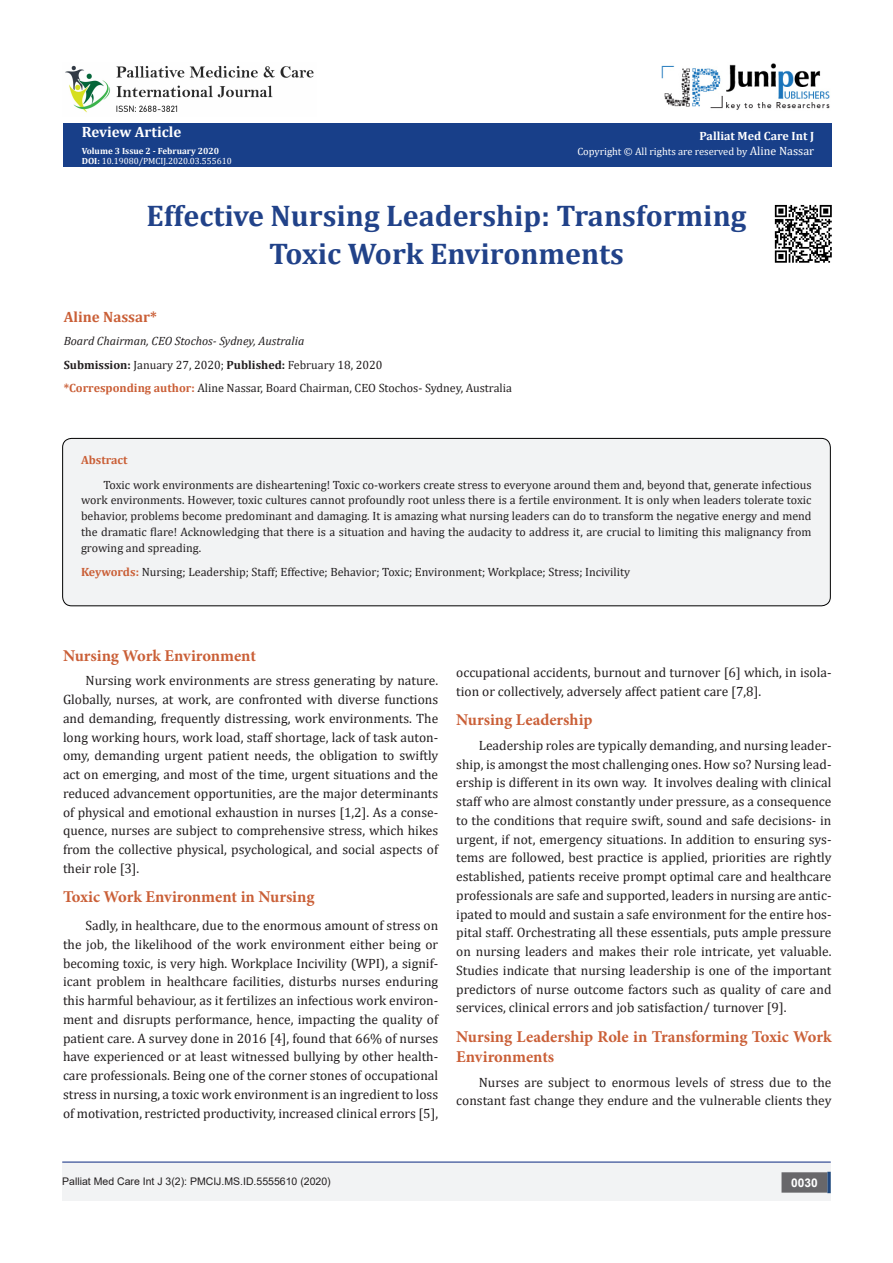
<style>
.page{position:relative;width:893px;height:1263px;background:#fff}
.page>*{position:absolute;margin:0;border:0;box-sizing:border-box;transform-origin:0 0}
.t1{font:700 30px/37.5px "Cambria";color:#214289;text-align:center}
.t2{font:700 16.5px/20.2px "Minion Pro";color:#ca5f37}
.t3{font:700 15px "Cambria";color:#fff}
.t4{font:700 15px "Cambria";color:#ca5f37}
.t5{font:13.5px/18.8px "Cambria";color:#231f20;text-align:justify}
.t6{font:12px/15.8px "Cambria";color:#231f20;text-align:justify}
.t7{font:italic 12px "Cambria";color:#231f20}
.t8{font:700 12px "Cambria";color:#fff}
.t9{font:700 12px "Cambria";color:#ca5f37}
.t10{font:700 12px "Arial";color:#fff}
.t11{font:10.5px "Arial";color:#231f20}
.t12{font:10.5px "Cambria";color:#fff}
.t13{font:9px "Cambria";color:#fff}
.t14{font:700 9px "Cambria";color:#fff}
.s1{font-weight:700}
.s2{font-size:12px}
.s3{font-weight:700;color:#ca5f37}
</style>
<div class="page">
<div style="left:64px;top:123px;width:768px;height:43px;background:#183f89"></div>
<img style="left:662px;top:63px;width:168px;height:47px">
<div style="left:62px;top:1162px;width:769px;height:39px;background:#f2f3f4"></div>
<div style="left:782px;top:1173px;width:45px;height:19px;background:#68676a"></div>
<div style="left:781px;top:1172px;width:46px;height:20px;border:2px solid #68676a"></div>
<svg style="left:827px;top:1172px;width:4px;height:21px"></svg>
<hr style="left:62px;top:1161px;width:769px;height:2px;background:#253f8e">
<img style="left:65px;top:65px;width:249px;height:48px">
<div style="left:63px;top:438px;width:767px;height:168px;background:#f2f3f4;border-radius:9px"></div>
<div style="left:62px;top:438px;width:769px;height:168px;border:1px solid #000;border-radius:9px"></div>
<img style="left:774px;top:204px;width:58px;height:59px">
<p class="t3" style="left:82px;top:121px;width:101px">Review Article</p>
<p class="t14" style="left:82px;top:144px;width:139px">Volume 3 Issue 2 - February 2020</p>
<p class="t13" style="left:82px;top:156px;width:151px"><span class="s1">DOI:</span> 10.19080/PMCIJ.2020.03.555610</p>
<p class="t8" style="left:699px;top:128px;width:116px">Palliat Med Care Int J</p>
<p class="t12" style="left:577px;top:146px;width:238px">Copyright © All rights are reserved by <span class="s2">Aline Nassar</span></p>
<p class="t1" style="left:147px;top:196px;width:601px">Effective Nursing Leadership: Transforming<br>Toxic Work Environments</p>
<p class="t4" style="left:64px;top:306px;width:95px">Aline Nassar*</p>
<p class="t7" style="left:64px;top:333px;width:242px">Board Chairman, CEO Stochos- Sydney, Australia</p>
<p class="t6" style="left:64px;top:356px;width:320px"><span class="s1">Submission:</span> January 27, 2020; <span class="s1">Published:</span> February 18, 2020</p>
<p class="t6" style="left:64px;top:380px;width:450px"><span class="s3">*Corresponding author:</span> Aline Nassar, Board Chairman, CEO Stochos- Sydney, Australia</p>
<p class="t9" style="left:81px;top:451px;width:48px">Abstract</p>
<p class="t6" style="left:81px;top:477px;width:732px;text-indent:22px">Toxic work environments are disheartening! Toxic co-workers create stress to everyone around them and, beyond that, generate infectious work environments. However, toxic cultures cannot profoundly root unless there is a fertile environment. It is only when leaders tolerate toxic behavior, problems become predominant and damaging. It is amazing what nursing leaders can do to transform the negative energy and mend the dramatic flare! Acknowledging that there is a situation and having the audacity to address it, are crucial to limiting this malignancy from growing and spreading.</p>
<p class="t6" style="left:81px;top:564px;width:551px"><span class="s3">Keywords:</span> Nursing; Leadership; Staff; Effective; Behavior; Toxic; Environment; Workplace; Stress; Incivility</p>
<p class="t2" style="left:63px;top:645px;width:195px">Nursing Work Environment</p>
<p class="t5" style="left:63px;top:671px;width:377px;text-indent:22px">Nursing work environments are stress generating by nature.<br>Globally, nurses, at work, are confronted with diverse functions and demanding, frequently distressing, work environments. The long working hours, work load, staff shortage, lack of task auton&shy;omy, demanding urgent patient needs, the obligation to swiftly act on emerging, and most of the time, urgent situations and the reduced advancement opportunities, are the major determinants of physical and emotional exhaustion in nurses [1,2]. As a conse&shy;quence, nurses are subject to comprehensive stress, which hikes from the collective physical, psychological, and social aspects of their role [3].</p>
<p class="t2" style="left:63px;top:887px;width:253px">Toxic Work Environment in Nursing</p>
<p class="t5" style="left:63px;top:916px;width:377px;text-indent:22px">Sadly, in healthcare, due to the enormous amount of stress on the job, the likelihood of the work environment either being or becoming toxic, is very high. Workplace Incivility (WPI), a signif&shy;icant problem in healthcare facilities, disturbs nurses enduring this harmful behaviour, as it fertilizes an infectious work environ&shy;ment and disrupts performance, hence, impacting the quality of patient care. A survey done in 2016 [4], found that 66% of nurses have experienced or at least witnessed bullying by other health&shy;care professionals. Being one of the corner stones of occupational stress in nursing, a toxic work environment is an ingredient to loss of motivation, restricted productivity, increased clinical errors [5],</p>
<p class="t5" style="left:456px;top:663px;width:377px">occupational accidents, burnout and turnover [6] which, in isola&shy;tion or collectively, adversely affect patient care [7,8].</p>
<p class="t2" style="left:456px;top:709px;width:138px">Nursing Leadership</p>
<p class="t5" style="left:456px;top:736px;width:377px;text-indent:22px">Leadership roles are typically demanding, and nursing leader&shy;ship, is amongst the most challenging ones. How so? Nursing lead&shy;ership is different in its own way. It involves dealing with clinical staff who are almost constantly under pressure, as a consequence to the conditions that require swift, sound and safe decisions- in urgent, if not, emergency situations. In addition to ensuring sys&shy;tems are followed, best practice is applied, priorities are rightly established, patients receive prompt optimal care and healthcare professionals are safe and supported, leaders in nursing are antic&shy;ipated to mould and sustain a safe environment for the entire hos&shy;pital staff. Orchestrating all these essentials, puts ample pressure on nursing leaders and makes their role intricate, yet valuable.<br>Studies indicate that nursing leadership is one of the important predictors of nurse outcome factors such as quality of care and services, clinical errors and job satisfaction/ turnover [9].</p>
<p class="t2" style="left:456px;top:1026px;width:377px">Nursing Leadership Role in Transforming Toxic Work<br>Environments</p>
<p class="t5" style="left:456px;top:1073px;width:377px;text-align:right">Nurses are subject to enormous levels of stress due to the constant fast change they endure and the vulnerable clients they</p>
<p class="t11" style="left:62px;top:1174px;width:270px">Palliat Med Care Int J 3(2): PMCIJ.MS.ID.5555610 (2020)</p>
<p class="t10" style="left:791px;top:1174px;width:28px">0030</p>
</div>
